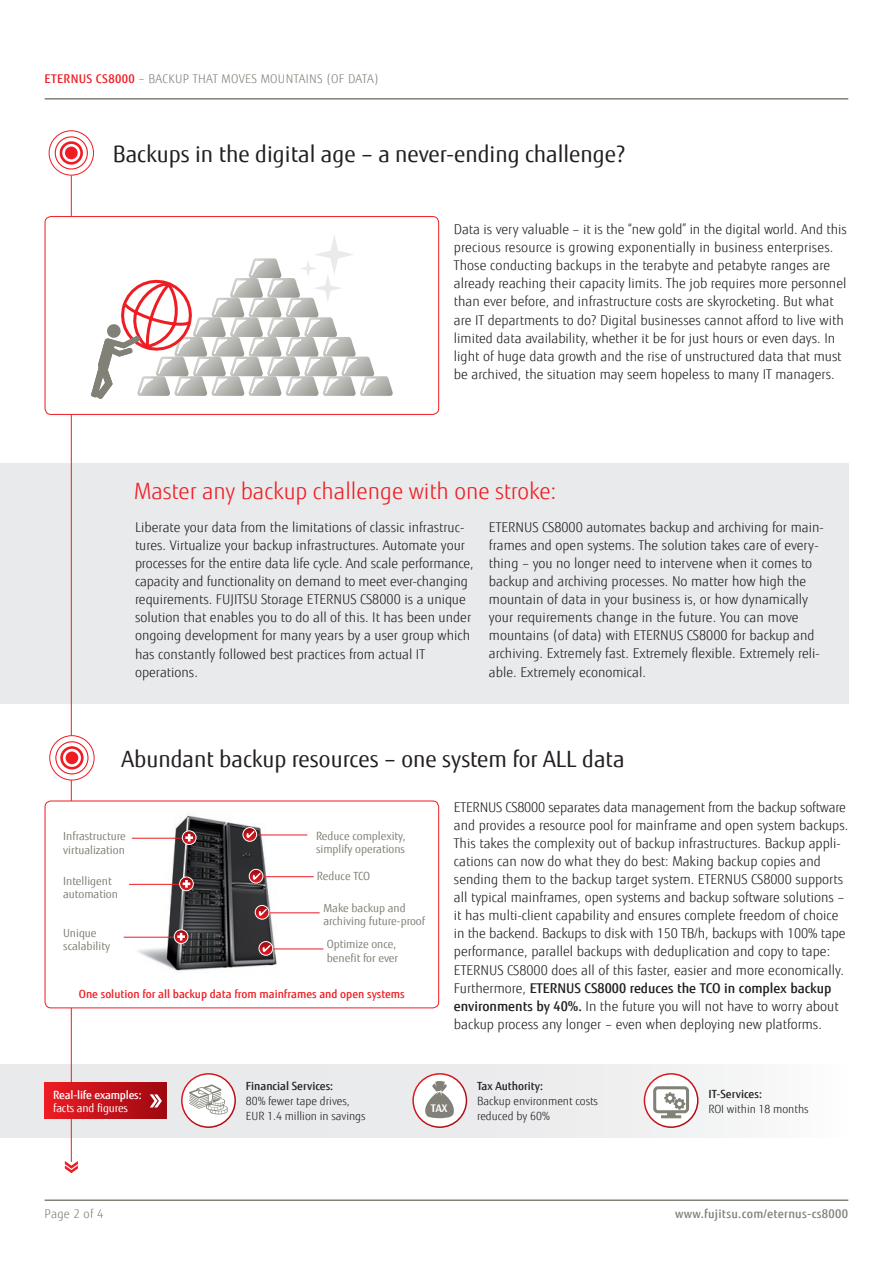
<style>
.page{position:relative;width:893px;height:1263px;background:#fff}
.page>*{position:absolute;margin:0;border:0;box-sizing:border-box;transform-origin:0 0}
.t1{font:22.5px "Fujitsu Sans";color:#231f20}
.t2{font:300 22.5px "Fujitsu Sans";color:#ee1d23}
.t3{font:300 13.5px/18px "Fujitsu Sans";color:#231f20}
.t4{font:300 12px "Fujitsu Sans";letter-spacing:.03em;color:#818178}
.t5{font:500 12px "Fujitsu Sans";letter-spacing:.02em;color:#818178}
.t6{font:11.25px/13.5px "Fujitsu Sans";color:#818178}
.t7{font:300 11.25px/15px "Fujitsu Sans";color:#231f20}
.t8{font:500 11.25px "Fujitsu Sans";color:#ee1d23}
.t9{font:500 11.25px "Fujitsu Sans";color:#231f20}
.t10{font:500 11.25px "Fujitsu Sans";letter-spacing:-.015em;color:#fff}
.t11{font:11.25px "Fujitsu Sans";letter-spacing:-.01em;color:#fff}
.t12{font:700 10.5px "Fujitsu Sans";color:#fff}
.s1{font-weight:500;color:#ee1d23}
.s2{font-weight:500}
</style>
<div class="page">
<hr style="left:45px;top:1199px;width:803px;height:2px;background:#818178">
<hr style="left:45px;top:98px;width:803px;height:2px;background:#818178">
<div style="left:0;top:463px;width:848px;height:241px;background:#e9eaeb"></div>
<div style="left:0;top:1065px;width:848px;height:72px;background:linear-gradient(to right,#e4e3e4,#f5f5f5)"></div>
<hr style="left:71px;top:176px;width:1px;height:986px;background:#ee1d23">
<svg style="left:65px;top:1161px;width:13px;height:12px"></svg>
<svg style="left:49px;top:131px;width:45px;height:44px"></svg>
<div style="left:49px;top:130px;width:45px;height:46px;border:1px solid #ee1d23;border-radius:50%"></div>
<div style="left:60px;top:141px;width:23px;height:24px;border:3px solid #ee1d23;border-radius:50%"></div>
<div style="left:65px;top:147px;width:13px;height:12px;background:#ee1d23;border-radius:50%"></div>
<div style="left:55px;top:136px;width:33px;height:34px;border:1px solid #ee1d23;border-radius:50%"></div>
<div style="left:45px;top:217px;width:394px;height:197px;background:#fff;border-radius:6px"></div>
<svg style="left:91px;top:235px;width:302px;height:164px"></svg>
<div style="left:45px;top:216px;width:394px;height:199px;border:1px solid #ee1d23;border-radius:6px"></div>
<div style="left:45px;top:801px;width:394px;height:207px;background:#fff;border-radius:6px"></div>
<img style="left:123px;top:814px;width:199px;height:157px">
<div style="left:45px;top:801px;width:394px;height:207px;border:1px solid #ee1d23;border-radius:6px"></div>
<svg style="left:50px;top:736px;width:44px;height:44px"></svg>
<div style="left:49px;top:735px;width:46px;height:45px;border:1px solid #ee1d23;border-radius:50%"></div>
<div style="left:60px;top:746px;width:24px;height:23px;border:3px solid #ee1d23;border-radius:50%"></div>
<div style="left:66px;top:751px;width:12px;height:13px;background:#ee1d23;border-radius:50%"></div>
<div style="left:55px;top:741px;width:34px;height:33px;border:1px solid #ee1d23;border-radius:50%"></div>
<hr style="left:250px;top:834px;width:57px;height:1px;background:#ee1d23">
<svg style="left:243px;top:827px;width:14px;height:14px"></svg>
<div style="left:242px;top:827px;width:15px;height:15px;border:1px solid #fff;border-radius:50%"></div>
<svg style="left:247px;top:831px;width:7px;height:7px"></svg>
<hr style="left:256px;top:876px;width:58px;height:1px;background:#ee1d23">
<svg style="left:249px;top:869px;width:14px;height:14px"></svg>
<div style="left:249px;top:869px;width:14px;height:14px;border:1px solid #fff;border-radius:50%"></div>
<svg style="left:253px;top:873px;width:8px;height:7px"></svg>
<hr style="left:262px;top:912px;width:58px;height:1px;background:#ee1d23">
<svg style="left:255px;top:905px;width:14px;height:14px"></svg>
<div style="left:255px;top:905px;width:14px;height:15px;border:1px solid #fff;border-radius:50%"></div>
<svg style="left:259px;top:909px;width:8px;height:7px"></svg>
<hr style="left:266px;top:948px;width:57px;height:1px;background:#ee1d23">
<svg style="left:259px;top:941px;width:14px;height:14px"></svg>
<div style="left:259px;top:941px;width:14px;height:15px;border:1px solid #fff;border-radius:50%"></div>
<svg style="left:263px;top:945px;width:7px;height:7px"></svg>
<hr style="left:132px;top:838px;width:57px;height:1px;background:#ee1d23">
<svg style="left:182px;top:831px;width:14px;height:13px"></svg>
<div style="left:182px;top:830px;width:15px;height:15px;border:1px solid #fff;border-radius:50%"></div>
<svg style="left:185px;top:834px;width:8px;height:7px"></svg>
<hr style="left:129px;top:884px;width:58px;height:1px;background:#ee1d23">
<svg style="left:180px;top:877px;width:13px;height:14px"></svg>
<div style="left:179px;top:876px;width:15px;height:15px;border:1px solid #fff;border-radius:50%"></div>
<svg style="left:183px;top:880px;width:7px;height:8px"></svg>
<hr style="left:124px;top:937px;width:57px;height:1px;background:#ee1d23">
<svg style="left:174px;top:930px;width:14px;height:13px"></svg>
<div style="left:174px;top:929px;width:14px;height:15px;border:1px solid #fff;border-radius:50%"></div>
<svg style="left:177px;top:933px;width:8px;height:7px"></svg>
<div style="left:182px;top:1074px;width:53px;height:53px;background:#fff;border-radius:50%"></div>
<svg style="left:189px;top:1084px;width:39px;height:30px"></svg>
<div style="left:181px;top:1073px;width:55px;height:55px;border:2px solid #fff;border-radius:50%"></div>
<div style="left:413px;top:1074px;width:53px;height:53px;background:#fff;border-radius:50%"></div>
<svg style="left:425px;top:1081px;width:29px;height:37px"></svg>
<div style="left:412px;top:1073px;width:55px;height:55px;border:2px solid #fff;border-radius:50%"></div>
<div style="left:644px;top:1074px;width:54px;height:53px;background:#fff;border-radius:50%"></div>
<svg style="left:653px;top:1086px;width:36px;height:32px"></svg>
<div style="left:644px;top:1073px;width:54px;height:55px;border:2px solid #fff;border-radius:50%"></div>
<div style="left:45px;top:1083px;width:121px;height:36px;background:linear-gradient(to right,#eb1c23,#9f0a11)"></div>
<svg style="left:150px;top:1094px;width:12px;height:13px"></svg>
<p class="t4" style="left:45px;top:72px;width:336px"><span class="s1">ETERNUS CS8000</span> – BACKUP THAT MOVES MOUNTAINS (OF DATA)</p>
<h1 class="t1" style="left:113px;top:140px;width:514px">Backups in the digital age – a never-ending challenge?</h1>
<p class="t3" style="left:454px;top:221px;width:394px">Data is very valuable – it is the “new gold” in the digital world. And this precious resource is growing exponentially in business enterprises.<br>Those conducting backups in the terabyte and petabyte ranges are already reaching their capacity limits. The job requires more personnel than ever before, and infrastructure costs are skyrocketing. But what are IT departments to do? Digital businesses cannot afford to live with limited data availability, whether it be for just hours or even days. In light of huge data growth and the rise of unstructured data that must be archived, the situation may seem hopeless to many IT managers.</p>
<h1 class="t2" style="left:134px;top:478px;width:424px">Master any backup challenge with one stroke:</h1>
<p class="t3" style="left:135px;top:519px;width:340px">Liberate your data from the limitations of classic infrastruc&shy;tures. Virtualize your backup infrastructures. Automate your processes for the entire data life cycle. And scale performance, capacity and functionality on demand to meet ever-changing requirements. FUJITSU Storage ETERNUS CS8000 is a unique solution that enables you to do all of this. It has been under ongoing development for many years by a user group which has constantly followed best practices from actual IT operations.</p>
<p class="t3" style="left:489px;top:518px;width:336px">ETERNUS CS8000 automates backup and archiving for main&shy;frames and open systems. The solution takes care of every&shy;thing – you no longer need to intervene when it comes to backup and archiving processes. No matter how high the mountain of data in your business is, or how dynamically your requirements change in the future. You can move mountains (of data) with ETERNUS CS8000 for backup and archiving. Extremely fast. Extremely flexible. Extremely reli&shy;able. Extremely economical.</p>
<h1 class="t1" style="left:122px;top:745px;width:505px">Abundant backup resources – one system for ALL data</h1>
<p class="t6" style="left:63px;top:829px;width:64px">Infrastructure virtualization</p>
<p class="t6" style="left:63px;top:874px;width:56px">Intelligent automation</p>
<p class="t6" style="left:63px;top:926px;width:48px">Unique scalability</p>
<p class="t6" style="left:316px;top:829px;width:91px">Reduce complexity, simplify operations</p>
<p class="t6" style="left:317px;top:870px;width:55px">Reduce TCO</p>
<p class="t6" style="left:323px;top:901px;width:103px">Make backup and archiving future-proof</p>
<p class="t6" style="left:327px;top:937px;width:73px">Optimize once, benefit for ever</p>
<p class="t8" style="left:79px;top:987px;width:327px">One solution for all backup data from mainframes and open systems</p>
<p class="t3" style="left:454px;top:798px;width:396px">ETERNUS CS8000 separates data management from the backup software and provides a resource pool for mainframe and open system backups.<br>This takes the complexity out of backup infrastructures. Backup appli&shy;cations can now do what they do best: Making backup copies and sending them to the backup target system. ETERNUS CS8000 supports all typical mainframes, open systems and backup software solutions – it has multi-client capability and ensures complete freedom of choice in the backend. Backups to disk with 150 TB/h, backups with 100% tape performance, parallel backups with deduplication and copy to tape:<br>ETERNUS CS8000 does all of this faster, easier and more economically.<br>Furthermore, <span class="s2">ETERNUS CS8000 reduces the TCO in complex backup environments by 40%.</span> In the future you will not have to worry about backup process any longer – even when deploying new platforms.</p>
<p class="t10" style="left:53px;top:1088px;width:90px">Real-life examples:</p>
<p class="t11" style="left:53px;top:1101px;width:76px">facts and figures</p>
<p class="t4" style="left:45px;top:1207px;width:60px">Page 2 of 4</p>
<p class="t9" style="left:246px;top:1079px;width:89px">Financial Services:</p>
<p class="t7" style="left:246px;top:1094px;width:121px">80% fewer tape drives,<br>EUR 1.4 million in savings</p>
<p class="t12" style="left:431px;top:1102px;width:18px">TAX</p>
<p class="t9" style="left:477px;top:1079px;width:68px">Tax Authority:</p>
<p class="t7" style="left:477px;top:1094px;width:123px">Backup environment costs reduced by 60%</p>
<p class="t9" style="left:708px;top:1087px;width:55px">IT-Services:</p>
<p class="t7" style="left:708px;top:1101px;width:102px">ROI within 18 months</p>
<p class="t5" style="left:675px;top:1207px;width:174px">www.fujitsu.com/eternus-cs8000</p>
</div>
